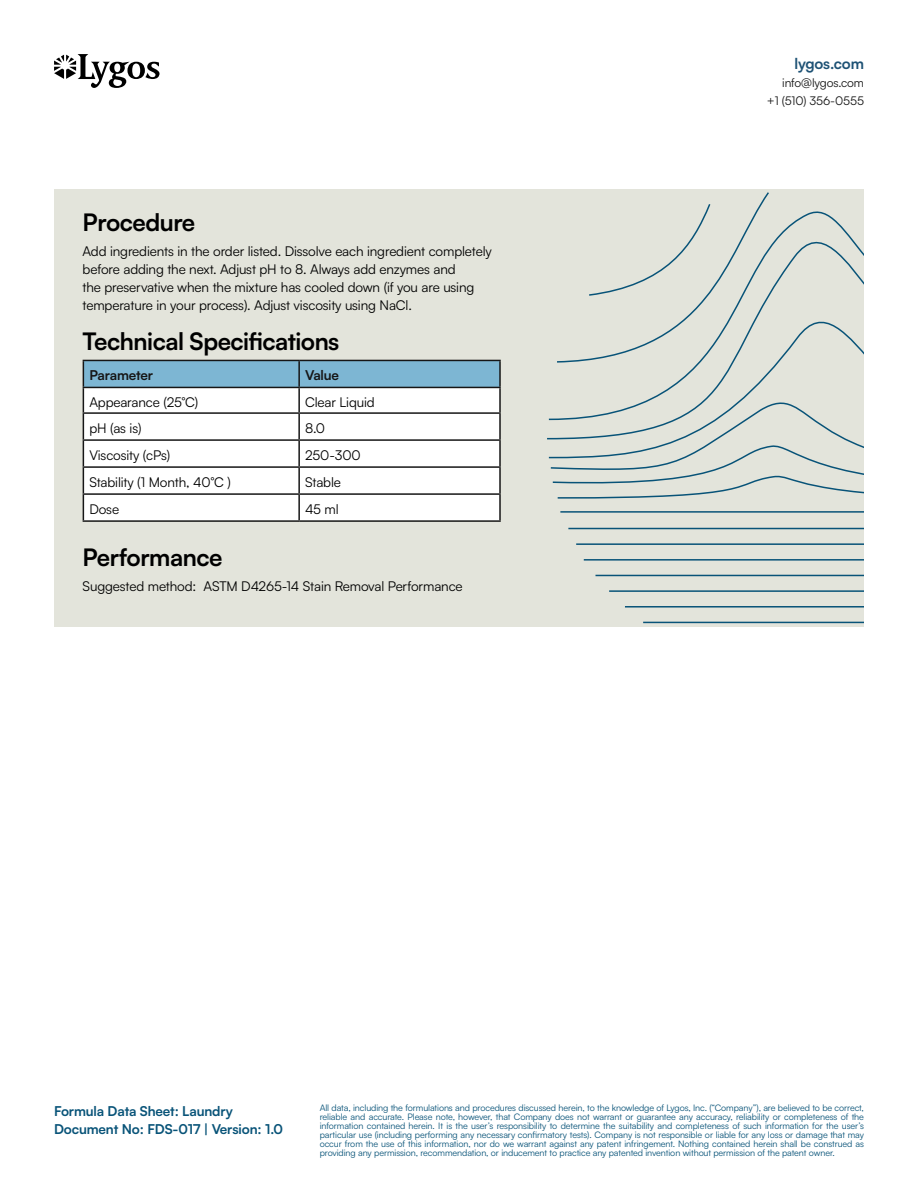
<style>
.page{position:relative;width:918px;height:1188px;background:#fff}
.page>*{position:absolute;margin:0;border:0;box-sizing:border-box;transform-origin:0 0}
.t1{font:700 24px "Satoshi";letter-spacing:-.02em;color:#000}
.t2{font:700 15px "Satoshi";letter-spacing:-.01em;color:#1e5275}
.Body{font:13.5px/18px "Satoshi";letter-spacing:-.01em;color:#000}
.t3{font:700 13.5px/18px "Satoshi";letter-spacing:-.01em;color:#085378}
.table_headers{font:700 13.5px "Satoshi";letter-spacing:-.015em;color:#161616}
.t4{font:12px/18px "Satoshi";letter-spacing:-.01em;color:#161616;text-align:right}
.t5{font:9px/9px "Satoshi";letter-spacing:-.01em;color:#085378;text-align:justify}
</style>
<div class="page">
<svg style="left:54px;top:54px;width:106px;height:34px"></svg>
<div style="left:55px;top:189px;width:809px;height:437px;background:#e3e4db"></div>
<svg style="left:547px;top:192px;width:317px;height:432px"></svg>
<hr style="left:299px;top:360px;width:202px;height:1px;background:#161616">
<hr style="left:499px;top:361px;width:2px;height:26px;background:#161616">
<hr style="left:299px;top:387px;width:202px;height:1px;background:#161616">
<hr style="left:499px;top:388px;width:2px;height:24px;background:#161616">
<hr style="left:299px;top:412px;width:202px;height:2px;background:#161616">
<hr style="left:499px;top:414px;width:2px;height:25px;background:#161616">
<hr style="left:299px;top:439px;width:202px;height:2px;background:#161616">
<hr style="left:499px;top:441px;width:2px;height:25px;background:#161616">
<hr style="left:299px;top:466px;width:202px;height:2px;background:#161616">
<hr style="left:499px;top:468px;width:2px;height:25px;background:#161616">
<svg style="left:83px;top:360px;width:417px;height:160px;background:#dde6ea"></svg>
<hr style="left:299px;top:493px;width:202px;height:2px;background:#161616">
<hr style="left:298px;top:495px;width:2px;height:25px;background:#161616">
<hr style="left:499px;top:495px;width:2px;height:25px;background:#161616">
<hr style="left:83px;top:520px;width:216px;height:2px;background:#161616">
<hr style="left:299px;top:520px;width:202px;height:2px;background:#161616">
<h2 class="t1" style="left:83px;top:205px;width:114px">Procedure</h2>
<p class="Body" style="left:83px;top:241px;width:411px">Add ingredients in the order listed. Dissolve each ingredient completely before adding the next. Adjust pH to 8. Always add enzymes and<br>the preservative when the mixture has cooled down (if you are using temperature in your process). Adjust viscosity using NaCl.</p>
<h2 class="t1" style="left:83px;top:324px;width:258px">Technical Specifications</h2>
<p class="table_headers" style="left:89px;top:365px;width:65px">Parameter</p>
<p class="table_headers" style="left:305px;top:365px;width:35px">Value</p>
<p class="Body" style="left:89px;top:393px;width:110px">Appearance (25°C)</p>
<p class="Body" style="left:305px;top:393px;width:71px">Clear Liquid</p>
<p class="Body" style="left:89px;top:418px;width:54px">pH (as is)</p>
<p class="Body" style="left:305px;top:418px;width:21px">8.0</p>
<p class="Body" style="left:89px;top:445px;width:83px">Viscosity (cPs)</p>
<p class="Body" style="left:305px;top:445px;width:57px">250-300</p>
<p class="Body" style="left:89px;top:472px;width:143px">Stability (1 Month, 40°C )</p>
<p class="Body" style="left:305px;top:472px;width:37px">Stable</p>
<p class="Body" style="left:89px;top:499px;width:31px">Dose</p>
<p class="Body" style="left:305px;top:499px;width:35px">45 ml</p>
<h2 class="t1" style="left:83px;top:540px;width:141px">Performance</h2>
<p class="Body" style="left:83px;top:576px;width:382px">Suggested method: ASTM D4265-14 Stain Removal Performance</p>
<h2 class="t2" style="left:794px;top:53px;width:71px">lygos.com</h2>
<h3 class="t4" style="left:767px;top:73px;width:99px">info@lygos.com<br>+1 (510) 356-0555</h3>
<h3 class="t3" style="left:54px;top:1101px;width:231px">Formula Data Sheet: Laundry<br>Document No: FDS-017 | Version: 1.0</h3>
<p class="t5" style="left:320px;top:1103px;width:546px">All data, including the formulations and procedures discussed herein, to the knowledge of Lygos, Inc. (“Company”), are believed to be correct, reliable and accurate. Please note, however, that Company does not warrant or guarantee any accuracy, reliability or completeness of the information contained herein. It is the user’s responsibility to determine the suitability and completeness of such information for the user’s particular use (including performing any necessary confirmatory tests). Company is not responsible or liable for any loss or damage that may occur from the use of this information, nor do we warrant against any patent infringement. Nothing contained herein shall be construed as providing any permission, recommendation, or inducement to practice any patented invention without permission of the patent owner.</p>
</div>
